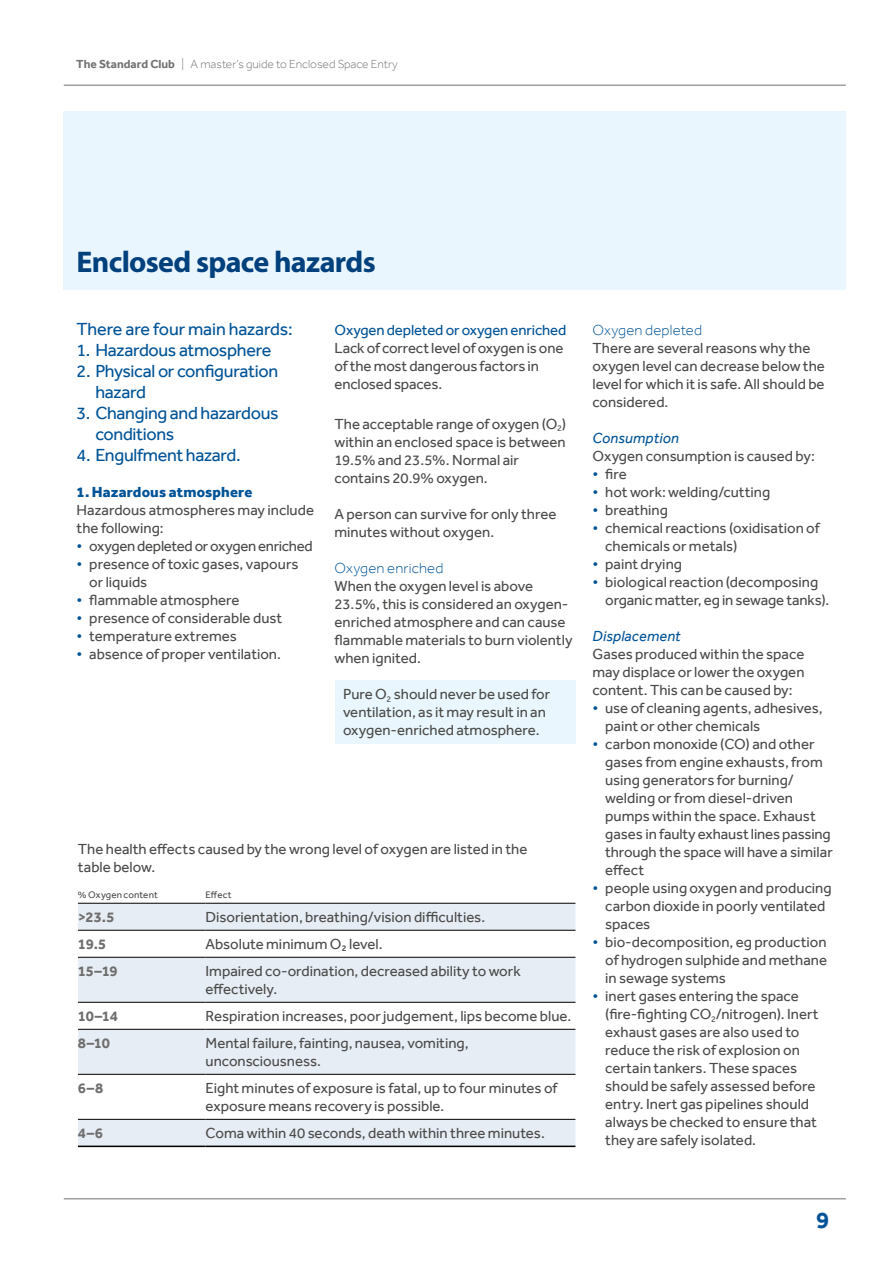
<style>
.page{position:relative;width:893px;height:1263px;background:#fff}
.page>*{position:absolute;margin:0;border:0;box-sizing:border-box;transform-origin:0 0}
.t1{font:700 30px "Myriad Pro";letter-spacing:-.025em;color:#00407d}
.t2{font:700 24px "Effra";color:#005397}
.t3{font:18px/21px "Effra";letter-spacing:-.015em;color:#005397}
.t4{font:15px/18px "Effra";color:#4a4a49}
.t5{font:15px "Effra";letter-spacing:-.02em;color:#4a4a49}
.t6{font:15px "Effra";letter-spacing:-.01em;color:#005397}
.t7{font:700 15px "Effra";letter-spacing:-.025em;color:#706f6f}
.t8{font:300 15px "Effra";letter-spacing:.01em;color:#005397}
.t9{font:italic 15px "Effra";letter-spacing:.01em;color:#005397}
.t10{font:800 15px "Effra";letter-spacing:.01em;color:#005397}
.t11{font:300 12px "Effra";color:#747373}
.t12{font:9.75px "Effra";letter-spacing:.015em;color:#4a4a49}
.s1{font-weight:700}
.s2{color:#005397}
</style>
<div class="page">
<hr style="left:64px;top:1198px;width:782px;height:1px;background:#747373">
<div style="left:64px;top:111px;width:782px;height:178px;background:#eaf6fe"></div>
<hr style="left:64px;top:85px;width:782px;height:1px;background:#747373">
<div style="left:334px;top:681px;width:241px;height:63px;background:#eaf6fe"></div>
<svg style="left:78px;top:904px;width:497px;height:241px;fill:#e6edf5"></svg>
<hr style="left:78px;top:957px;width:128px;height:1px;background:#000">
<hr style="left:78px;top:1029px;width:128px;height:1px;background:#000">
<hr style="left:206px;top:1029px;width:369px;height:1px;background:#000">
<hr style="left:78px;top:903px;width:128px;height:1px;background:#000">
<hr style="left:206px;top:903px;width:369px;height:1px;background:#000">
<hr style="left:78px;top:930px;width:128px;height:1px;background:#000">
<hr style="left:206px;top:930px;width:369px;height:1px;background:#000">
<hr style="left:206px;top:957px;width:369px;height:1px;background:#000">
<hr style="left:78px;top:1002px;width:128px;height:1px;background:#000">
<hr style="left:206px;top:1002px;width:369px;height:1px;background:#000">
<hr style="left:78px;top:1074px;width:128px;height:1px;background:#000">
<hr style="left:206px;top:1074px;width:369px;height:1px;background:#000">
<hr style="left:78px;top:1119px;width:128px;height:1px;background:#000">
<hr style="left:206px;top:1119px;width:369px;height:1px;background:#000">
<hr style="left:78px;top:1145px;width:128px;height:2px;background:#000">
<hr style="left:206px;top:1145px;width:369px;height:2px;background:#000">
<p class="t11" style="left:76px;top:57px;width:323px"><span class="s1">The Standard Club</span> | A master’s guide to Enclosed Space Entry</p>
<h1 class="t1" style="left:77px;top:242px;width:301px">Enclosed space hazards</h1>
<p class="t3" style="left:77px;top:318px;width:218px">There are four main hazards:</p>
<p class="t3" style="left:77px;top:339px;width:196px">1. Hazardous atmosphere</p>
<p class="t3" style="left:95px;top:360px;width:184px;text-indent:-19px">2. Physical or configuration hazard</p>
<p class="t3" style="left:95px;top:402px;width:185px;text-indent:-19px">3. Changing and hazardous conditions</p>
<p class="t3" style="left:77px;top:444px;width:166px">4. Engulfment hazard.</p>
<p class="t10" style="left:77px;top:483px;width:177px">1. Hazardous atmosphere</p>
<p class="t4" style="left:77px;top:501px;width:239px">Hazardous atmospheres may include the following:</p>
<p class="t5" style="left:77px;top:537px;width:238px"><span class="s2">•</span> oxygen depleted or oxygen enriched</p>
<p class="t4" style="left:89px;top:555px;width:211px;text-indent:-13px"><span class="s2">•</span> presence of toxic gases, vapours or liquids</p>
<p class="t4" style="left:77px;top:591px;width:165px"><span class="s2">•</span> flammable atmosphere</p>
<p class="t4" style="left:77px;top:609px;width:207px"><span class="s2">•</span> presence of considerable dust</p>
<p class="t4" style="left:77px;top:627px;width:162px"><span class="s2">•</span> temperature extremes</p>
<p class="t4" style="left:77px;top:645px;width:206px"><span class="s2">•</span> absence of proper ventilation.</p>
<p class="t6" style="left:334px;top:321px;width:233px">Oxygen depleted or oxygen enriched</p>
<p class="t4" style="left:334px;top:339px;width:230px">Lack of correct level of oxygen is one of the most dangerous factors in enclosed spaces.</p>
<p class="t4" style="left:334px;top:415px;width:233px">The acceptable range of oxygen (O<sub>2</sub>) within an enclosed space is between<br>19.5% and 23.5%. Normal air contains 20.9% oxygen.</p>
<p class="t4" style="left:334px;top:505px;width:223px">A person can survive for only three minutes without oxygen.</p>
<p class="t8" style="left:334px;top:559px;width:110px">Oxygen enriched</p>
<p class="t4" style="left:334px;top:577px;width:240px">When the oxygen level is above<br>23.5%, this is considered an oxygen&shy;enriched atmosphere and can cause flammable materials to burn violently when ignited.</p>
<p class="t4" style="left:343px;top:685px;width:209px">Pure O<sub>2</sub> should never be used for ventilation, as it may result in an oxygen-enriched atmosphere.</p>
<p class="t4" style="left:78px;top:840px;width:451px">The health effects caused by the wrong level of oxygen are listed in the table below.</p>
<p class="t12" style="left:78px;top:889px;width:81px">% Oxygen content</p>
<p class="t12" style="left:206px;top:889px;width:28px">Effect</p>
<p class="t7" style="left:78px;top:907px;width:38px">&gt;23.5</p>
<p class="t4" style="left:206px;top:907px;width:281px">Disorientation, breathing/vision difficulties.</p>
<p class="t7" style="left:78px;top:934px;width:30px">19.5</p>
<p class="t4" style="left:206px;top:934px;width:179px">Absolute minimum O<sub>2</sub> level.</p>
<p class="t7" style="left:78px;top:962px;width:41px">15–19</p>
<p class="t4" style="left:206px;top:961px;width:317px">Impaired co-ordination, decreased ability to work effectively.</p>
<p class="t7" style="left:78px;top:1007px;width:42px">10–14</p>
<p class="t4" style="left:206px;top:1006px;width:367px">Respiration increases, poor judgement, lips become blue.</p>
<p class="t7" style="left:78px;top:1034px;width:33px">8–10</p>
<p class="t4" style="left:206px;top:1034px;width:265px">Mental failure, fainting, nausea, vomiting, unconsciousness.</p>
<p class="t7" style="left:78px;top:1079px;width:27px">6–8</p>
<p class="t4" style="left:206px;top:1079px;width:353px">Eight minutes of exposure is fatal, up to four minutes of exposure means recovery is possible.</p>
<p class="t7" style="left:78px;top:1124px;width:27px">4–6</p>
<p class="t4" style="left:206px;top:1124px;width:341px">Coma within 40 seconds, death within three minutes.</p>
<p class="t8" style="left:592px;top:322px;width:111px">Oxygen depleted</p>
<p class="t4" style="left:592px;top:339px;width:234px">There are several reasons why the oxygen level can decrease below the level for which it is safe. All should be considered.</p>
<p class="t9" style="left:592px;top:429px;width:88px">Consumption</p>
<p class="t4" style="left:592px;top:447px;width:224px">Oxygen consumption is caused by:</p>
<p class="t4" style="left:592px;top:465px;width:36px"><span class="s2">•</span> fire</p>
<p class="t4" style="left:592px;top:483px;width:179px"><span class="s2">•</span> hot work: welding/cutting</p>
<p class="t4" style="left:592px;top:501px;width:77px"><span class="s2">•</span> breathing</p>
<p class="t4" style="left:605px;top:519px;width:216px;text-indent:-13px"><span class="s2">•</span> chemical reactions (oxidisation of chemicals or metals)</p>
<p class="t4" style="left:592px;top:555px;width:91px"><span class="s2">•</span> paint drying</p>
<p class="t4" style="left:605px;top:573px;width:225px;text-indent:-13px"><span class="s2">•</span> biological reaction (decomposing organic matter, eg in sewage tanks).</p>
<p class="t9" style="left:592px;top:627px;width:90px">Displacement</p>
<p class="t4" style="left:592px;top:645px;width:213px;text-align:justify">Gases produced within the space may displace or lower the oxygen content. This can be caused by:</p>
<p class="t4" style="left:605px;top:699px;width:219px;text-indent:-13px"><span class="s2">•</span> use of cleaning agents, adhesives, paint or other chemicals</p>
<p class="t4" style="left:605px;top:735px;width:229px;text-indent:-13px"><span class="s2">•</span> carbon monoxide (CO) and other gases from engine exhausts, from using generators for burning/ welding or from diesel-driven pumps within the space. Exhaust gases in faulty exhaust lines passing through the space will have a similar effect</p>
<p class="t4" style="left:605px;top:879px;width:228px;text-indent:-13px"><span class="s2">•</span> people using oxygen and producing carbon dioxide in poorly ventilated spaces</p>
<p class="t4" style="left:605px;top:933px;width:223px;text-align:justify;text-indent:-13px"><span class="s2">•</span> bio-decomposition, eg production of hydrogen sulphide and methane in sewage systems</p>
<p class="t4" style="left:605px;top:987px;width:215px;text-indent:-13px"><span class="s2">•</span> inert gases entering the space (fire-fighting CO<sub>2</sub>/nitrogen). Inert exhaust gases are also used to reduce the risk of explosion on certain tankers. These spaces should be safely assessed before entry. Inert gas pipelines should always be checked to ensure that they are safely isolated.</p>
<h2 class="t2" style="left:816px;top:1205px;width:15px">9</h2>
</div>
